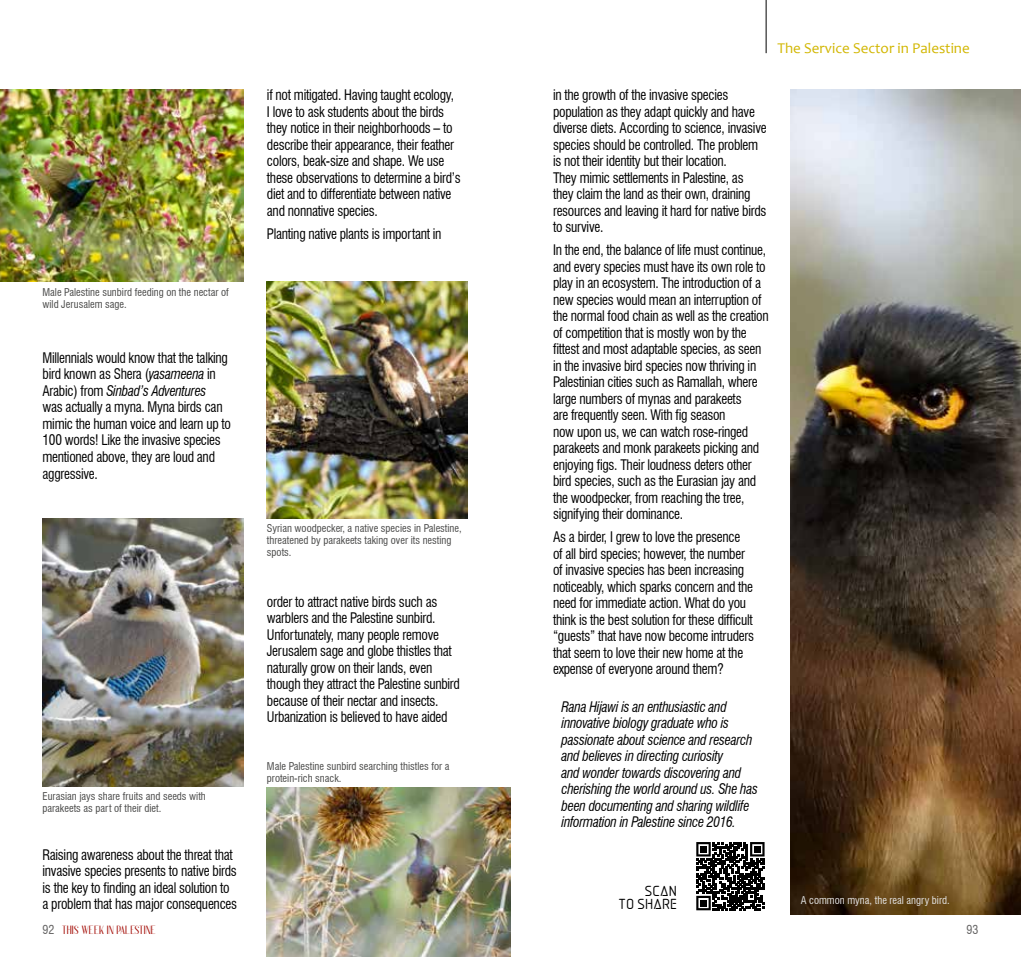
<style>
.page{position:relative;width:1021px;height:957px;background:#fff}
.page>*{position:absolute;margin:0;border:0;box-sizing:border-box;transform-origin:0 0}
.t1{font:15px "Candara";color:#d2b703}
.t2{font:condensed 14.25px/16.5px "Swiss 721 BT";letter-spacing:-.02em;color:#000;scale:.94 1}
.t3{font:italic condensed 14.25px/16.5px "Swiss 721 BT";letter-spacing:-.02em;color:#000;scale:.94 1}
.t4{font:13.5px/13.8px "Aadhunik";letter-spacing:-.01em;color:#000;text-align:right}
.t5{font:700 12px "Anteric";color:#a6120c}
.t6{font:condensed 12px "Swiss 721 BT";color:#646363}
.t7{font:condensed 10.5px/12px "Swiss 721 BT";color:#4a4a49}
.t8{font:condensed 10.5px "Swiss 721 BT";color:#e3e3e3}
.s1{font-style:italic}
.s2{font-family:"Swiss 721 BT";font-weight:400;font-stretch:condensed;color:#646363}
</style>
<div class="page">
<hr style="left:765px;top:0;width:1px;height:53px;background:#000">
<svg style="left:696px;top:842px;width:68px;height:68px"></svg>
<img style="left:267px;top:787px;width:243px;height:170px">
<img style="left:0;top:89px;width:243px;height:192px">
<img style="left:267px;top:281px;width:201px;height:238px">
<img style="left:43px;top:519px;width:200px;height:267px">
<img style="left:790px;top:89px;width:230px;height:825px">
<p class="t7" style="left:43px;top:286px;width:188px">Male Palestine sunbird feeding on the nectar of wild Jerusalem sage.</p>
<p class="t2" style="left:43px;top:349px;width:202px">Millennials would know that the talking bird known as Shera (<span class="s1">yasameena</span> in<br>Arabic) from <span class="s1">Sinbad’s Adventures<br></span>was actually a myna. Myna birds can mimic the human voice and learn up to<br>100 words! Like the invasive species mentioned above, they are loud and aggressive.</p>
<p class="t7" style="left:43px;top:790px;width:165px">Eurasian jays share fruits and seeds with parakeets as part of their diet.</p>
<p class="t2" style="left:43px;top:846px;width:208px">Raising awareness about the threat that invasive species presents to native birds is the key to finding an ideal solution to a problem that has major consequences</p>
<p class="t2" style="left:267px;top:87px;width:208px">if not mitigated. Having taught ecology,<br>I love to ask students about the birds they notice in their neighborhoods – to describe their appearance, their feather colors, beak-size and shape. We use these observations to determine a bird’s diet and to differentiate between native and nonnative species.</p>
<p class="t2" style="left:267px;top:225px;width:187px">Planting native plants is important in</p>
<p class="t7" style="left:267px;top:522px;width:196px">Syrian woodpecker, a native species in Palestine, threatened by parakeets taking over its nesting spots.</p>
<p class="t2" style="left:267px;top:593px;width:207px">order to attract native birds such as warblers and the Palestine sunbird.<br>Unfortunately, many people remove Jerusalem sage and globe thistles that naturally grow on their lands, even though they attract the Palestine sunbird because of their nectar and insects.<br>Urbanization is believed to have aided</p>
<p class="t7" style="left:267px;top:760px;width:184px">Male Palestine sunbird searching thistles for a protein-rich snack.</p>
<p class="t1" style="left:777px;top:39px;width:194px">The Service Sector in Palestine</p>
<p class="t2" style="left:553px;top:87px;width:229px">in the growth of the invasive species population as they adapt quickly and have diverse diets. According to science, invasive species should be controlled. The problem is not their identity but their location.<br>They mimic settlements in Palestine, as they claim the land as their own, draining resources and leaving it hard for native birds to survive.</p>
<p class="t2" style="left:553px;top:242px;width:231px">In the end, the balance of life must continue, and every species must have its own role to play in an ecosystem. The introduction of a new species would mean an interruption of the normal food chain as well as the creation of competition that is mostly won by the fittest and most adaptable species, as seen in the invasive bird species now thriving in Palestinian cities such as Ramallah, where large numbers of mynas and parakeets<br>are frequently seen. With fig season<br>now upon us, we can watch rose-ringed parakeets and monk parakeets picking and enjoying figs. Their loudness deters other bird species, such as the Eurasian jay and the woodpecker, from reaching the tree, signifying their dominance.</p>
<p class="t2" style="left:553px;top:528px;width:215px">As a birder, I grew to love the presence<br>of all bird species; however, the number of invasive species has been increasing noticeably, which sparks concern and the need for immediate action. What do you think is the best solution for these difficult “guests” that have now become intruders that seem to love their new home at the expense of everyone around them?</p>
<p class="t3" style="left:561px;top:698px;width:210px">Rana Hijawi is an enthusiastic and innovative biology graduate who is passionate about science and research and believes in directing curiosity<br>and wonder towards discovering and cherishing the world around us. She has been documenting and sharing wildlife information in Palestine since 2016.</p>
<p class="t4" style="left:619px;top:881px;width:61px">SCAN<br>TO SHARE</p>
<p class="t8" style="left:800px;top:893px;width:150px">A common myna, the real angry bird.</p>
<p class="t5" style="left:43px;top:924px;width:115px"><span class="s2">92</span> THIS WEEK IN PALESTINE</p>
<p class="t6" style="left:966px;top:922px;width:13px">93</p>
</div>
